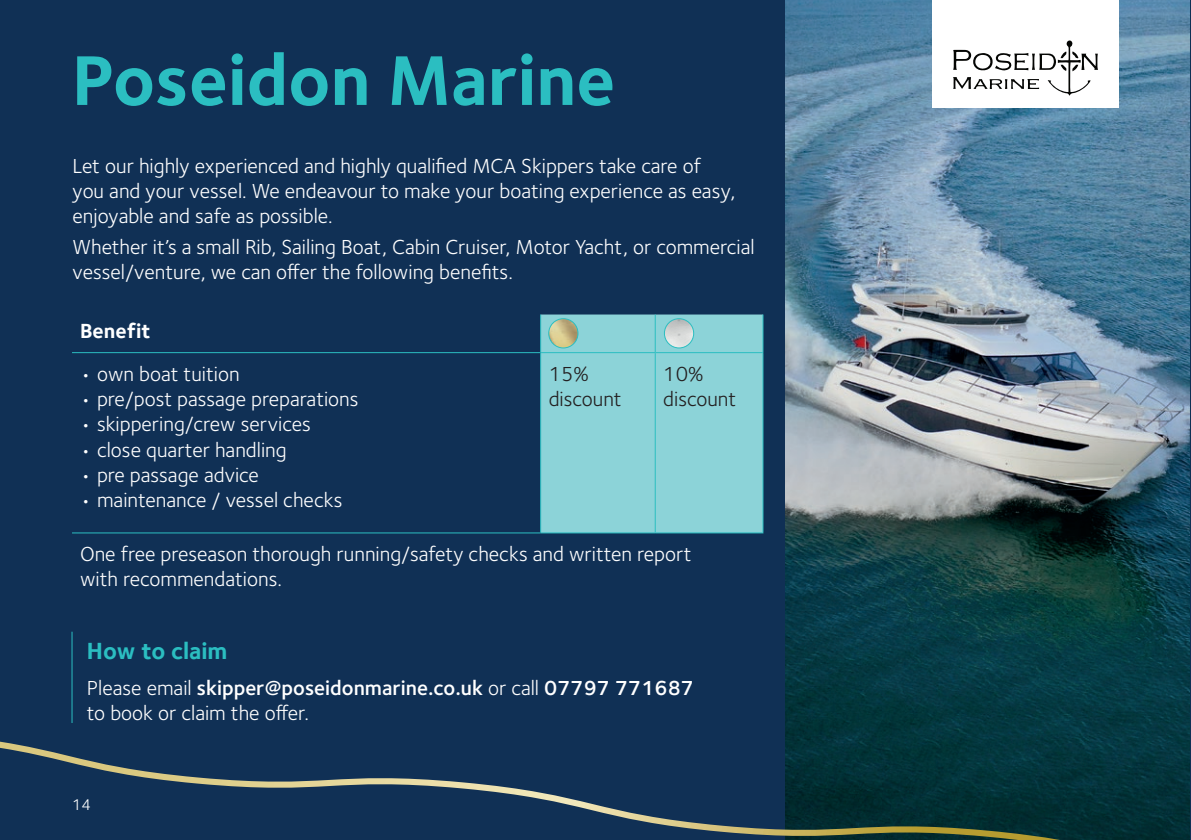
<style>
.page{position:relative;width:1191px;height:840px;background:#fff}
.page>*{position:absolute;margin:0;border:0;box-sizing:border-box;transform-origin:0 0}
.t1{font:700 72.8px "Foundry Sterling";color:#2bbec1}
.t2{font:700 24px "Foundry Sterling";color:#2bbec1}
.t3{font:21px/25.2px "Foundry Sterling";color:#fff}
.t4{font:21px/25.2px "Foundry Sterling";color:#231f20}
.t5{font:700 21px "Foundry Sterling";color:#fff}
.t6{font:16px "Foundry Sterling";color:#fff}
.s1{font-weight:600}
</style>
<div class="page">
<div style="left:0;top:0;width:1191px;height:839px;background:#103055"></div>
<div style="left:541px;top:314px;width:221px;height:218px;background:#8cd3d8"></div>
<hr style="left:540px;top:314px;width:1px;height:38px;background:#2bbec1">
<hr style="left:654px;top:314px;width:1px;height:38px;background:#2bbec1">
<hr style="left:762px;top:314px;width:1px;height:38px;background:#2bbec1">
<hr style="left:72px;top:352px;width:468px;height:1px;background:#2bbec1">
<hr style="left:540px;top:352px;width:115px;height:1px;background:#2bbec1">
<hr style="left:540px;top:353px;width:1px;height:179px;background:#2bbec1">
<hr style="left:655px;top:352px;width:108px;height:1px;background:#2bbec1">
<hr style="left:654px;top:353px;width:1px;height:179px;background:#2bbec1">
<hr style="left:762px;top:353px;width:1px;height:179px;background:#2bbec1">
<hr style="left:540px;top:532px;width:115px;height:1px;background:#2bbec1">
<hr style="left:655px;top:532px;width:108px;height:1px;background:#2bbec1">
<hr style="left:72px;top:532px;width:468px;height:1px;background:#2bbec1">
<img style="left:549px;top:318px;width:29px;height:30px;border-radius:15px">
<div style="left:548px;top:318px;width:30px;height:30px;border:1px solid #2bbec1;border-radius:50%"></div>
<img style="left:664px;top:318px;width:29px;height:30px;border-radius:15px">
<div style="left:664px;top:318px;width:30px;height:30px;border:1px solid #2bbec1;border-radius:50%"></div>
<img style="left:785px;top:0;width:404px;height:839px">
<svg style="left:0;top:741px;width:1060px;height:98px"></svg>
<hr style="left:72px;top:631px;width:1px;height:91px;background:#2bbec1">
<div style="left:932px;top:0;width:187px;height:107px;background:#fff"></div>
<svg style="left:953px;top:40px;width:145px;height:56px"></svg>
<h1 class="t1" style="left:72px;top:37px;width:545px">Poseidon Marine</h1>
<p class="t3" style="left:72px;top:153px;width:664px">Let our highly experienced and highly qualified MCA Skippers take care of you and your vessel. We endeavour to make your boating experience as easy, enjoyable and safe as possible.</p>
<p class="t3" style="left:72px;top:234px;width:683px">Whether it’s a small Rib, Sailing Boat, Cabin Cruiser, Motor Yacht, or commercial vessel/venture, we can offer the following benefits.</p>
<p class="t5" style="left:80px;top:318px;width:72px">Benefit</p>
<p class="t3" style="left:80px;top:361px;width:161px">• own boat tuition</p>
<p class="t3" style="left:80px;top:386px;width:280px">• pre/post passage preparations</p>
<p class="t3" style="left:80px;top:411px;width:232px">• skippering/crew services</p>
<p class="t3" style="left:80px;top:437px;width:208px">• close quarter handling</p>
<p class="t3" style="left:80px;top:462px;width:180px">• pre passage advice</p>
<p class="t3" style="left:80px;top:487px;width:264px">• maintenance / vessel checks</p>
<p class="t4" style="left:548px;top:361px;width:75px">15% discount</p>
<p class="t4" style="left:663px;top:361px;width:75px">10% discount</p>
<p class="t3" style="left:80px;top:541px;width:613px">One free preseason thorough running/safety checks and written report with recommendations.</p>
<p class="t2" style="left:87px;top:636px;width:142px">How to claim</p>
<p class="t3" style="left:87px;top:675px;width:608px">Please email <span class="s1">skipper@poseidonmarine.co.uk</span> or call <span class="s1">07797 771687 </span>to book or claim the offer.</p>
<p class="t6" style="left:72px;top:794px;width:20px">14</p>
</div>
